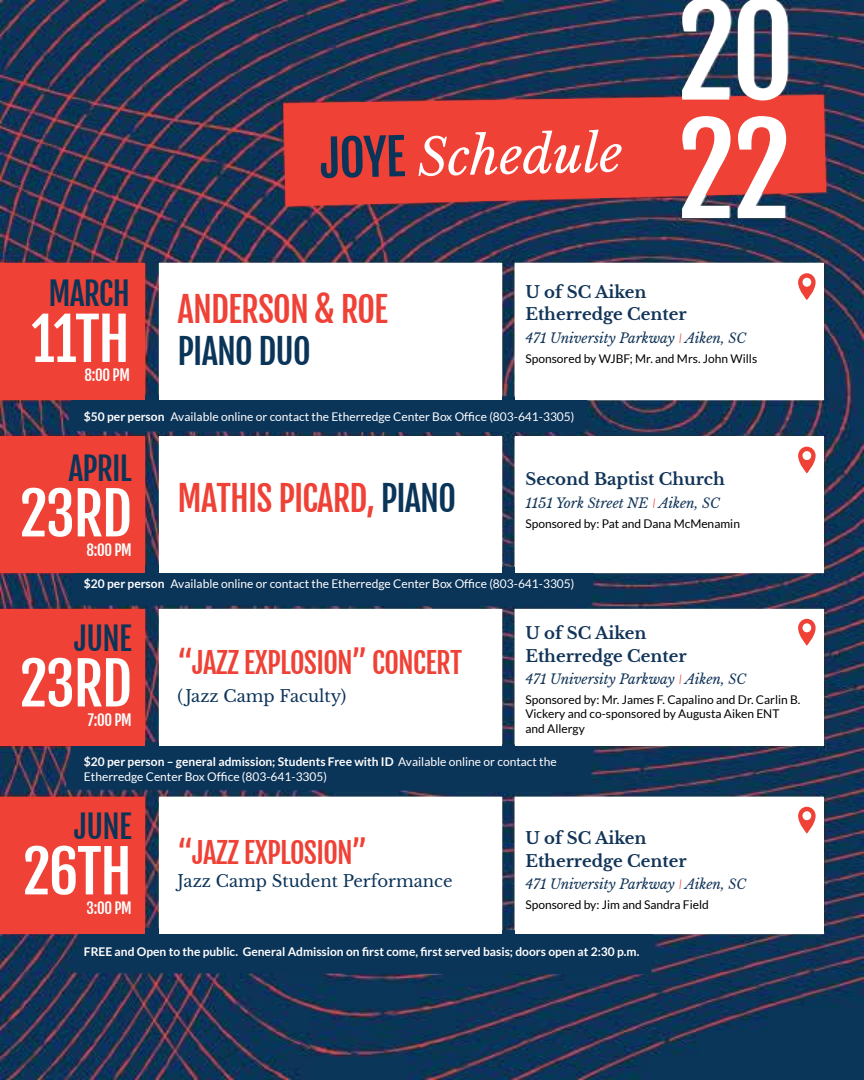
<style>
.page{position:relative;width:864px;height:1080px;background:#fff}
.page>*{position:absolute;margin:0;border:0;box-sizing:border-box;transform-origin:0 0}
.t1{font:121.2px/118.5px "Fjalla One";color:#fff}
.t2{font:58.05px "Fjalla One";letter-spacing:-.025em;color:#fff}
.t3{font:italic 51px "Libre Baskerville";color:#fff}
.t4{font:34.5px "Fjalla One";letter-spacing:-.025em;color:#ef4136}
.t5{font:34.5px "Fjalla One";letter-spacing:-.025em;color:#0b3459}
.t6{font:31.5px "Fjalla One";letter-spacing:-.025em;color:#0b3459}
.t7{font:28.5px "Fjalla One";letter-spacing:-.025em;color:#ef4136}
.t8{font:700 16.5px/22.5px "Libre Baskerville";color:#113458}
.t9{font:16.5px "Libre Baskerville";color:#0b3459}
.t10{font:15px "Fjalla One";letter-spacing:-.025em;color:#fff}
.t11{font:italic 13.5px "Libre Baskerville";color:#113458}
.t12{font:12px/15px "Lato";color:#fff}
.t13{font:12px/14.4px "Lato";color:#000}
.t14{font:700 12px "Lato";color:#fff}
.s1{font-family:"Fjalla One";font-style:normal;font-size:49.5px;color:#0b3459}
.s2{font-family:"Lato";font-weight:300;color:#ef4136}
.s3{font-weight:700}
.s4{color:#0b3459}
</style>
<div class="page">
<img style="left:0;top:0;width:864px;height:1080px">
<div style="left:68px;top:394px;width:520px;height:38px;background:#0b3459"></div>
<div style="left:71px;top:564px;width:523px;height:42px;background:#0b3459"></div>
<div style="left:66px;top:742px;width:528px;height:49px;background:#0b3459"></div>
<div style="left:75px;top:928px;width:579px;height:46px;background:#0b3459"></div>
<div style="left:0;top:264px;width:145px;height:136px;background:#ef4136"></div>
<div style="left:159px;top:264px;width:343px;height:136px;background:#fff"></div>
<div style="left:515px;top:264px;width:309px;height:136px;background:#fff"></div>
<svg style="left:798px;top:273px;width:18px;height:27px"></svg>
<div style="left:0;top:437px;width:145px;height:136px;background:#ef4136"></div>
<div style="left:159px;top:437px;width:343px;height:136px;background:#fff"></div>
<div style="left:515px;top:437px;width:309px;height:136px;background:#fff"></div>
<svg style="left:798px;top:447px;width:18px;height:26px"></svg>
<div style="left:0;top:609px;width:145px;height:136px;background:#ef4136"></div>
<div style="left:159px;top:609px;width:343px;height:136px;background:#fff"></div>
<div style="left:515px;top:609px;width:309px;height:136px;background:#fff"></div>
<svg style="left:798px;top:619px;width:18px;height:27px"></svg>
<div style="left:0;top:797px;width:145px;height:136px;background:#ef4136"></div>
<div style="left:159px;top:797px;width:343px;height:136px;background:#fff"></div>
<div style="left:515px;top:797px;width:309px;height:136px;background:#fff"></div>
<svg style="left:798px;top:807px;width:18px;height:27px"></svg>
<svg style="left:284px;top:95px;width:542px;height:111px;background:#dd4139"></svg>
<h3 class="t6" style="left:48px;top:275px;width:83px">MARCH</h3>
<h2 class="t2" style="left:31px;top:303px;width:100px">11TH</h2>
<p class="t10" style="left:85px;top:366px;width:47px">8:00 PM</p>
<h3 class="t3" style="left:320px;top:128px;width:304px;rotate:-1deg"><span class="s1">JOYE</span> Schedule</h3>
<h1 class="t1" style="left:676px;top:-7px;width:119px">20<br>22</h1>
<h3 class="t4" style="left:178px;top:288px;width:212px">ANDERSON &amp; ROE</h3>
<h3 class="t5" style="left:178px;top:330px;width:134px">PIANO DUO</h3>
<h3 class="t8" style="left:525px;top:281px;width:163px">U of SC Aiken<br>Etherredge Center</h3>
<p class="t11" style="left:525px;top:330px;width:222px">471 University Parkway <span class="s2">I</span> Aiken, SC</p>
<p class="t13" style="left:525px;top:351px;width:233px">Sponsored by WJBF; Mr. and Mrs. John Wills</p>
<p class="t12" style="left:84px;top:409px;width:492px"><span class="s3">$50 per person</span> Available online or contact the Etherredge Center Box Office (803-641-3305)</p>
<h3 class="t6" style="left:69px;top:449px;width:65px">APRIL</h3>
<h2 class="t2" style="left:19px;top:478px;width:114px">23RD</h2>
<p class="t10" style="left:87px;top:541px;width:47px">8:00 PM</p>
<h3 class="t4" style="left:178px;top:477px;width:280px">MATHIS PICARD, <span class="s4">PIANO</span></h3>
<h3 class="t8" style="left:525px;top:468px;width:201px">Second Baptist Church</h3>
<p class="t11" style="left:525px;top:495px;width:196px">1151 York Street NE <span class="s2">I</span> Aiken, SC</p>
<p class="t13" style="left:525px;top:516px;width:216px">Sponsored by: Pat and Dana McMenamin</p>
<p class="t12" style="left:84px;top:576px;width:492px"><span class="s3">$20 per person</span> Available online or contact the Etherredge Center Box Office (803-641-3305)</p>
<h3 class="t6" style="left:74px;top:619px;width:59px">JUNE</h3>
<h2 class="t2" style="left:19px;top:648px;width:114px">23RD</h2>
<p class="t10" style="left:88px;top:711px;width:45px">7:00 PM</p>
<h3 class="t7" style="left:178px;top:645px;width:286px">“JAZZ EXPLOSION” CONCERT</h3>
<h3 class="t9" style="left:178px;top:686px;width:170px">(Jazz Camp Faculty)</h3>
<h3 class="t8" style="left:525px;top:622px;width:163px">U of SC Aiken<br>Etherredge Center</h3>
<p class="t11" style="left:525px;top:671px;width:222px">471 University Parkway <span class="s2">I</span> Aiken, SC</p>
<p class="t13" style="left:525px;top:692px;width:277px">Sponsored by: Mr. James F. Capalino and Dr. Carlin B.<br>Vickery and co-sponsored by Augusta Aiken ENT and Allergy</p>
<p class="t12" style="left:84px;top:754px;width:474px"><span class="s3">$20 per person – general admission; Students Free with ID</span> Available online or contact the<br>Etherredge Center Box Office (803-641-3305)</p>
<h3 class="t6" style="left:74px;top:807px;width:59px">JUNE</h3>
<h2 class="t2" style="left:22px;top:836px;width:111px">26TH</h2>
<p class="t10" style="left:87px;top:899px;width:47px">3:00 PM</p>
<h3 class="t7" style="left:178px;top:835px;width:191px">“JAZZ EXPLOSION”</h3>
<h3 class="t9" style="left:178px;top:871px;width:276px">Jazz Camp Student Performance</h3>
<h3 class="t8" style="left:525px;top:827px;width:163px">U of SC Aiken<br>Etherredge Center</h3>
<p class="t11" style="left:525px;top:876px;width:222px">471 University Parkway <span class="s2">I</span> Aiken, SC</p>
<p class="t13" style="left:525px;top:898px;width:185px">Sponsored by: Jim and Sandra Field</p>
<p class="t14" style="left:84px;top:944px;width:557px">FREE and Open to the public. General Admission on first come, first served basis; doors open at 2:30 p.m.</p>
</div>
